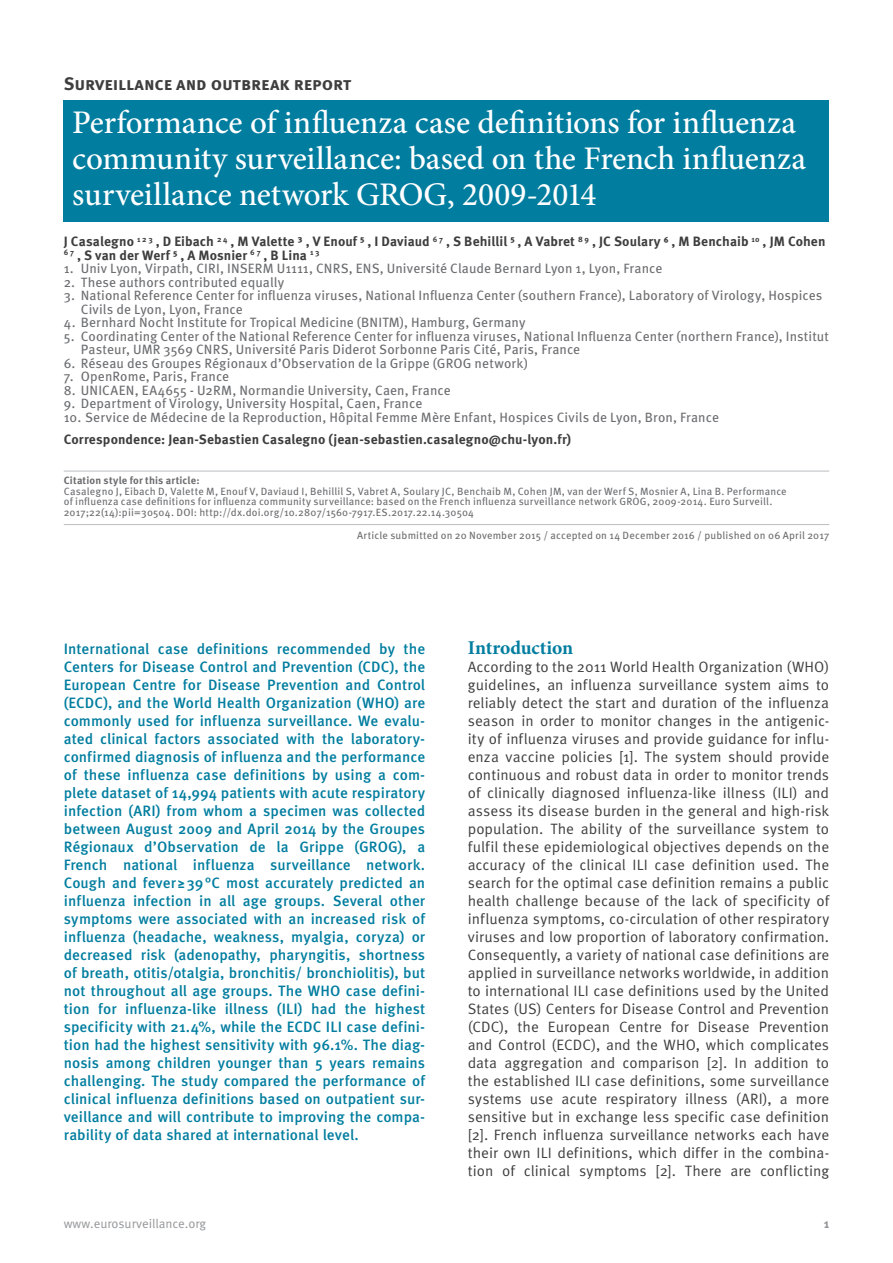
<style>
.page{position:relative;width:893px;height:1263px;background:#fff}
.page>*{position:absolute;margin:0;border:0;box-sizing:border-box;transform-origin:0 0}
.t1{font:500 33px/36px "Minion Pro";letter-spacing:-.005em;color:#fff}
.t2{font:700 19.5px "Minion Pro";letter-spacing:-.005em;color:#007d9f}
.t3{font:700 18px "Meta Pro";color:#3e3e3f}
.t4{font:15px/18px "Meta Pro";color:#3e3e3f;text-align:justify}
.t5{font:500 15px/18px "Meta Pro";letter-spacing:.005em;color:#007d9f;text-align:justify}
.t6{font:13.5px/13.5px "Meta Pro";letter-spacing:.005em;color:#6c6d70}
.t7{font:700 13.5px/13.5px "Meta Pro";letter-spacing:.005em;color:#3e3e3f}
.t8{font:12.75px "Meta Pro";color:#939598}
.t9{font:700 12.75px "Meta Pro";color:#939598}
.t10{font:10.5px/10.5px "Meta Pro";letter-spacing:.015em;color:#6c6d70}
.t11{font:700 10.5px "Meta Pro";letter-spacing:.015em;color:#6c6d70}
</style>
<div class="page">
<hr style="left:64px;top:471px;width:765px;height:1px;background:#bcbdc0">
<hr style="left:64px;top:524px;width:765px;height:1px;background:#bcbdc0">
<div style="left:64px;top:100px;width:765px;height:122px;background:#007d9f"></div>
<p class="t3" style="left:64px;top:72px;width:289px">Surveillance and outbreak report</p>
<h1 class="t1" style="left:72px;top:104px;width:735px">Performance of influenza case definitions for influenza community surveillance: based on the French influenza surveillance network GROG, 2009-2014</h1>
<p class="t7" style="left:64px;top:235px;width:763px">J Casalegno <sup>1</sup> <sup>2</sup> <sup>3</sup> , D Eibach <sup>2</sup> <sup>4</sup> , M Valette ³ , V Enouf ⁵ , I Daviaud <sup>6</sup> <sup>7</sup> , S Behillil ⁵ , A Vabret <sup>8</sup> <sup>9</sup> , JC Soulary ⁶ , M Benchaib <sup>10</sup> , JM Cohen<br><sup>6</sup> <sup>7</sup> , S van der Werf ⁵ , A Mosnier <sup>6</sup> <sup>7</sup> , B Lina <sup>1</sup> <sup>3</sup></p>
<p class="t6" style="left:64px;top:262px;width:600px">1. Univ Lyon, Virpath, CIRI, INSERM U1111, CNRS, ENS, Université Claude Bernard Lyon 1, Lyon, France</p>
<p class="t6" style="left:64px;top:276px;width:222px">2. These authors contributed equally</p>
<p class="t6" style="left:81px;top:289px;width:743px;text-indent:-17px">3. National Reference Center for influenza viruses, National Influenza Center (southern France), Laboratory of Virology, Hospices<br>Civils de Lyon, Lyon, France</p>
<p class="t6" style="left:64px;top:316px;width:463px">4. Bernhard Nocht Institute for Tropical Medicine (BNITM), Hamburg, Germany</p>
<p class="t6" style="left:81px;top:330px;width:750px;text-indent:-17px">5. Coordinating Center of the National Reference Center for influenza viruses, National Influenza Center (northern France), Institut<br>Pasteur, UMR 3569 CNRS, Université Paris Diderot Sorbonne Paris Cité, Paris, France</p>
<p class="t6" style="left:64px;top:357px;width:466px">6. Réseau des Groupes Régionaux d’Observation de la Grippe (GROG network)</p>
<p class="t6" style="left:64px;top:370px;width:167px">7. OpenRome, Paris, France</p>
<p class="t6" style="left:64px;top:384px;width:388px">8. UNICAEN, EA4655 - U2RM, Normandie University, Caen, France</p>
<p class="t6" style="left:64px;top:397px;width:360px">9. Department of Virology, University Hospital, Caen, France</p>
<p class="t6" style="left:64px;top:411px;width:657px">10. Service de Médecine de la Reproduction, Hôpital Femme Mère Enfant, Hospices Civils de Lyon, Bron, France</p>
<p class="t7" style="left:64px;top:433px;width:509px">Correspondence: Jean-Sebastien Casalegno (jean-sebastien.casalegno@chu-lyon.fr)</p>
<p class="t11" style="left:64px;top:474px;width:137px">Citation style for this article:</p>
<p class="t10" style="left:64px;top:486px;width:724px">Casalegno J, Eibach D, Valette M, Enouf V, Daviaud I, Behillil S, Vabret A, Soulary JC, Benchaib M, Cohen JM, van der Werf S, Mosnier A, Lina B. Performance of influenza case definitions for influenza community surveillance: based on the French influenza surveillance network GROG, 2009-2014. Euro Surveill.<br>2017;22(14):pii=30504. DOI: http://dx.doi.org/10.2807/1560-7917.ES.2017.22.14.30504</p>
<p class="t10" style="left:357px;top:530px;width:473px">Article submitted on 20 November 2015 / accepted on 14 December 2016 / published on 06 April 2017</p>
<p class="t5" style="left:64px;top:640px;width:363px">International case definitions recommended by the Centers for Disease Control and Prevention (CDC), the European Centre for Disease Prevention and Control (ECDC), and the World Health Organization (WHO) are commonly used for influenza surveillance. We evalu&shy;ated clinical factors associated with the laboratory&shy;confirmed diagnosis of influenza and the performance of these influenza case definitions by using a com&shy;plete dataset of 14,994 patients with acute respiratory infection (ARI) from whom a specimen was collected between August 2009 and April 2014 by the Groupes Régionaux d’Observation de la Grippe (GROG), a French national influenza surveillance network.<br>Cough and fever ≥39°C most accurately predicted an influenza infection in all age groups. Several other symptoms were associated with an increased risk of influenza (headache, weakness, myalgia, coryza) or decreased risk (adenopathy, pharyngitis, shortness of breath, otitis/otalgia, bronchitis/ bronchiolitis), but not throughout all age groups. The WHO case defini&shy;tion for influenza-like illness (ILI) had the highest specificity with 21.4%, while the ECDC ILI case defini&shy;tion had the highest sensitivity with 96.1%. The diag&shy;nosis among children younger than 5 years remains challenging. The study compared the performance of clinical influenza definitions based on outpatient sur&shy;veillance and will contribute to improving the compa&shy;rability of data shared at international level.</p>
<h2 class="t2" style="left:468px;top:634px;width:107px">Introduction</h2>
<p class="t4" style="left:468px;top:658px;width:363px">According to the 2011 World Health Organization (WHO) guidelines, an influenza surveillance system aims to reliably detect the start and duration of the influenza season in order to monitor changes in the antigenic&shy;ity of influenza viruses and provide guidance for influ&shy;enza vaccine policies [1]. The system should provide continuous and robust data in order to monitor trends of clinically diagnosed influenza-like illness (ILI) and assess its disease burden in the general and high-risk population. The ability of the surveillance system to fulfil these epidemiological objectives depends on the accuracy of the clinical ILI case definition used. The search for the optimal case definition remains a public health challenge because of the lack of specificity of influenza symptoms, co-circulation of other respiratory viruses and low proportion of laboratory confirmation.<br>Consequently, a variety of national case definitions are applied in surveillance networks worldwide, in addition to international ILI case definitions used by the United States (US) Centers for Disease Control and Prevention (CDC), the European Centre for Disease Prevention and Control (ECDC), and the WHO, which complicates data aggregation and comparison [2]. In addition to the established ILI case definitions, some surveillance systems use acute respiratory illness (ARI), a more sensitive but in exchange less specific case definition [2]. French influenza surveillance networks each have their own ILI definitions, which differ in the combina&shy;tion of clinical symptoms [2]. There are conflicting</p>
<p class="t8" style="left:64px;top:1215px;width:144px">www.eurosurveillance.org</p>
<p class="t9" style="left:824px;top:1215px;width:7px">1</p>
</div>
